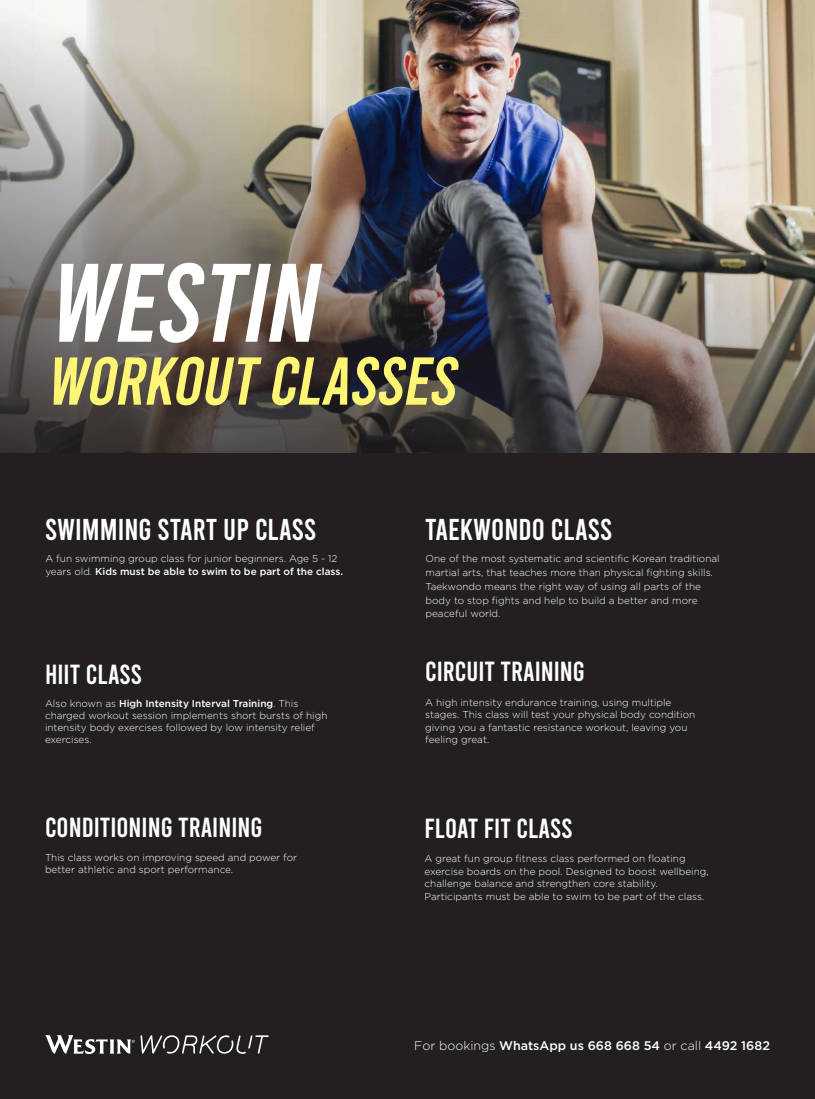
<style>
.page{position:relative;width:815px;height:1099px;background:#fff}
.page>*{position:absolute;margin:0;border:0;box-sizing:border-box;transform-origin:0 0}
.t1{font:italic 111.25px "Bebas";color:#fff}
.t2{font:italic 67.5px "Bebas";color:#fff575}
.t3{font:30px "Bebas";color:#fff}
.t4{font:27.5px "Bebas";color:#fff}
.t5{font:500 12.5px "Gotham";color:#fff}
.t6{font:300 10px/12.5px "Gotham";color:#fff}
.s1{font-weight:500}
.s2{font-weight:300}
</style>
<div class="page">
<div style="left:0;top:0;width:815px;height:1098px;background:#231f20"></div>
<img style="left:0;top:0;width:815px;height:453px">
<svg style="left:45px;top:1035px;width:224px;height:19px"></svg>
<h1 class="t1" style="left:45px;top:247px;width:291px">WESTIN</h1>
<h2 class="t2" style="left:45px;top:347px;width:423px">WORKOUT CLASSES</h2>
<h3 class="t3" style="left:45px;top:514px;width:223px">SWIMMING START UP CLASS</h3>
<h3 class="t3" style="left:425px;top:514px;width:139px">TAEKWONDO CLASS</h3>
<p class="t6" style="left:45px;top:552px;width:299px">A fun swimming group class for junior beginners. Age 5 - 12 years old. <span class="s1">Kids must be able to swim to be part of the class.</span></p>
<p class="t6" style="left:426px;top:551px;width:296px;line-height:13.8px">One of the most systematic and scientific Korean traditional martial arts, that teaches more than physical fighting skills.<br>Taekwondo means the right way of using all parts of the body to stop fights and help to build a better and more peaceful world.</p>
<h3 class="t4" style="left:45px;top:660px;width:53px">HIIT CLASS</h3>
<h3 class="t4" style="left:425px;top:658px;width:161px">CIRCUIT TRAINING</h3>
<p class="t6" style="left:45px;top:697px;width:284px;line-height:12px">Also known as <span class="s1">High Intensity Interval Training</span>. This charged workout session implements short bursts of high intensity body exercises followed by low intensity relief exercises.</p>
<p class="t6" style="left:425px;top:695px;width:272px">A high intensity endurance training, using multiple stages. This class will test your physical body condition giving you a fantastic resistance workout, leaving you feeling great.</p>
<h3 class="t4" style="left:45px;top:813px;width:12px">CONDITIONING</h3>
<h3 class="t4" style="left:178px;top:813px;width:52px">TRAINING</h3>
<h3 class="t4" style="left:424px;top:815px;width:150px">FLOAT FIT CLASS</h3>
<p class="t6" style="left:45px;top:850px;width:254px">This class works on improving speed and power for better athletic and sport performance.</p>
<p class="t6" style="left:424px;top:852px;width:286px">A great fun group fitness class performed on floating exercise boards on the pool. Designed to boost wellbeing, challenge balance and strengthen core stability.<br>Participants must be able to swim to be part of the class.</p>
<p class="t5" style="left:414px;top:1037px;width:357px"><span class="s2">For bookings</span> WhatsApp us 668 668 54 <span class="s2">or call</span> 4492 1682</p>
</div>
